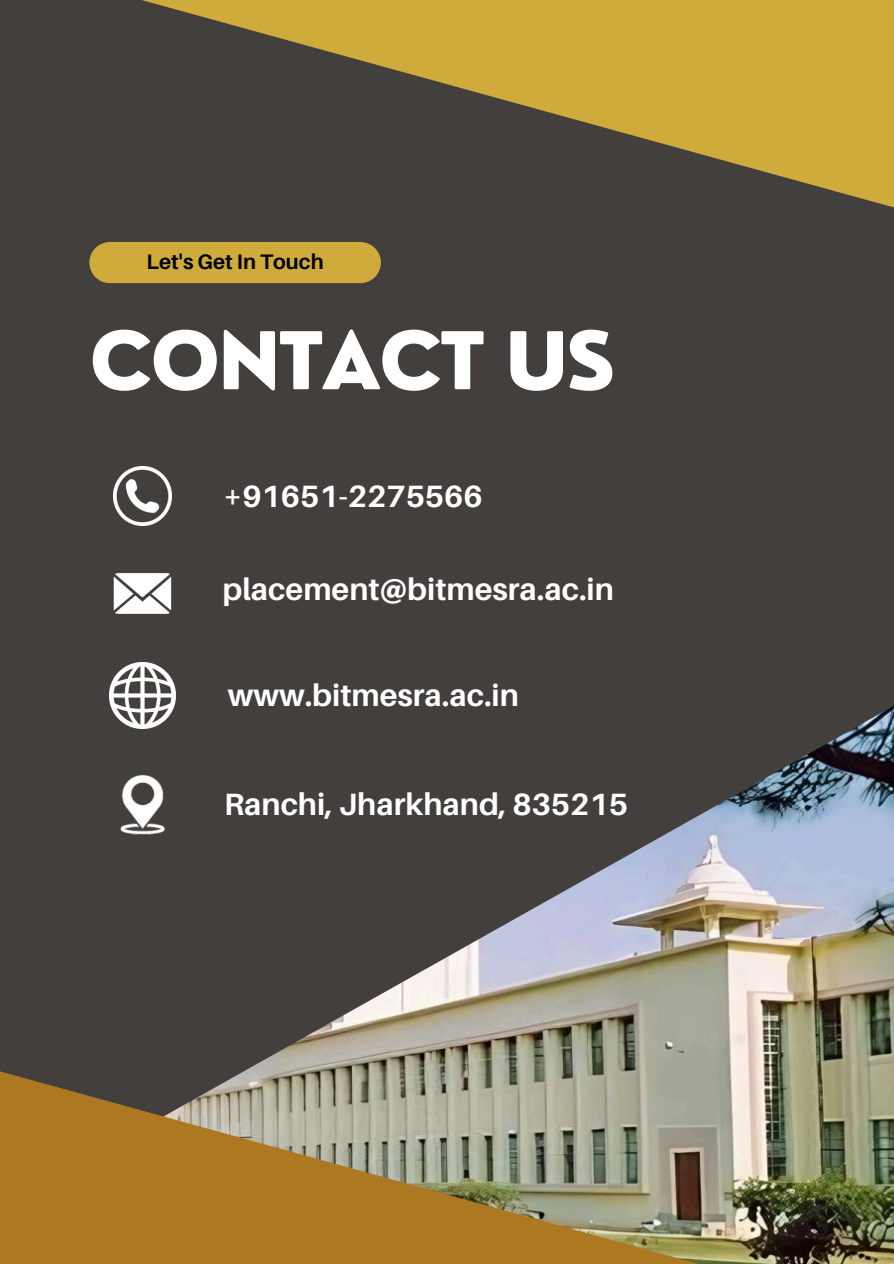
<style>
.page{position:relative;width:894px;height:1264px;background:#fff}
.page>*{position:absolute;margin:0;border:0;box-sizing:border-box;transform-origin:0 0}
.t1{font:800 77.4px "Nourd";letter-spacing:-.03em;color:#fff}
.t2{font:700 30.75px "Aileron";color:#fff}
.t3{font:700 21px "Aileron";color:#000}
</style>
<div class="page">
<div style="left:0;top:0;width:893px;height:1263px;background:#423f3d"></div>
<img style="left:134px;top:691px;width:759px;height:572px">
<svg style="left:0;top:1066px;width:748px;height:197px;background:#a28957"></svg>
<svg style="left:142px;top:0;width:751px;height:207px"></svg>
<div style="left:89px;top:242px;width:292px;height:41px;background:#cfab3b;border-radius:21px"></div>
<img style="left:109px;top:662px;width:66px;height:66px">
<img style="left:113px;top:573px;width:59px;height:41px">
<img style="left:120px;top:765px;width:61px;height:77px">
<img style="left:113px;top:466px;width:59px;height:59px">
<h1 class="t3" style="left:146px;top:249px;width:179px">Let's Get In Touch</h1>
<p class="t1" style="left:89px;top:312px;width:527px">CONTACT US</p>
<p class="t2" style="left:223px;top:477px;width:261px">+91651-2275566</p>
<h2 class="t2" style="left:222px;top:570px;width:393px">placement@bitmesra.ac.in</h2>
<p class="t2" style="left:228px;top:676px;width:292px">www.bitmesra.ac.in</p>
<h2 class="t2" style="left:224px;top:784px;width:405px">Ranchi, Jharkhand, 835215</h2>
</div>
